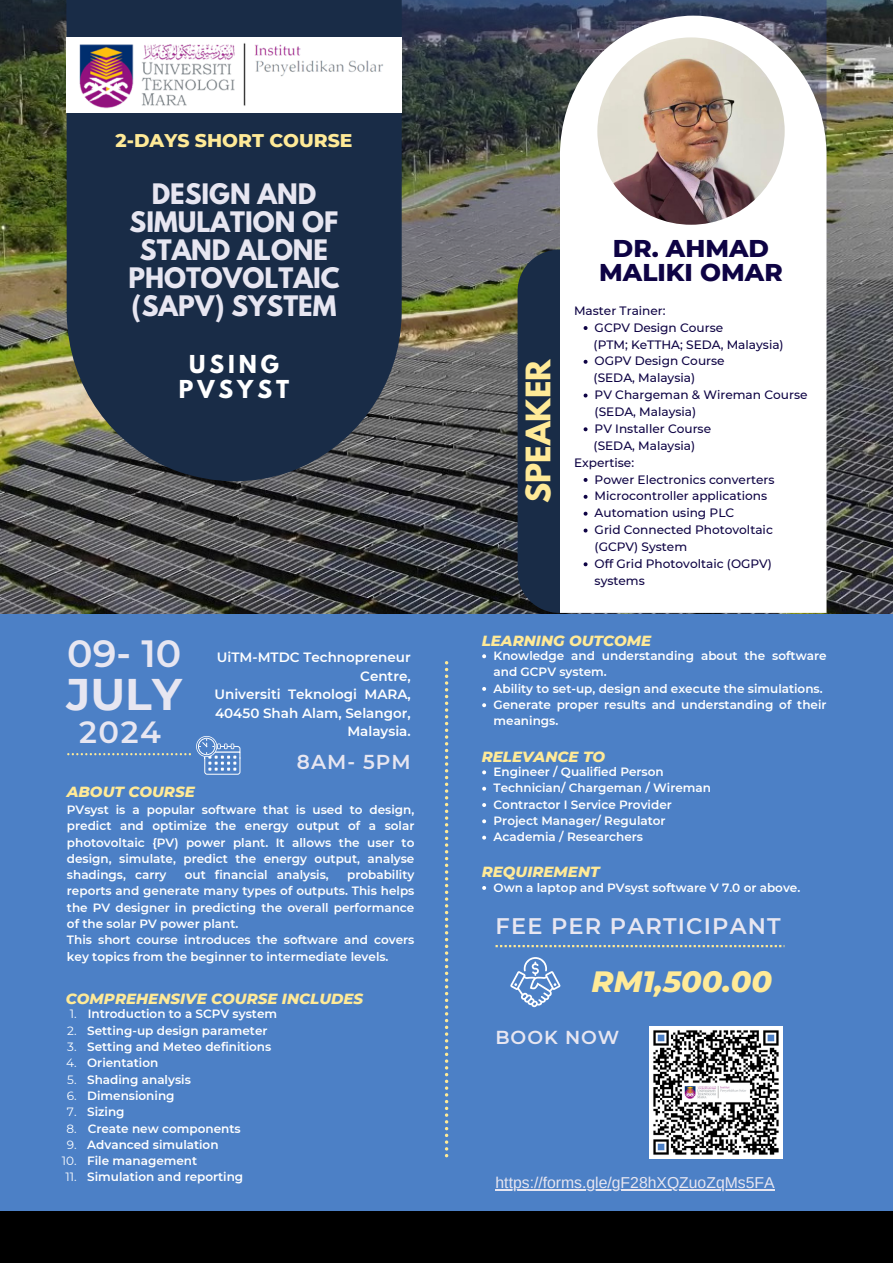
<style>
.page{position:relative;width:893px;height:1263px;background:#4c80c6}
.page>*{position:absolute;margin:0;border:0;box-sizing:border-box;transform-origin:0 0}
.t1{font:700 44.17px "Montserrat";color:#e7e6f1}
.t2{font:600 37.88px "Montserrat";color:#e7e6f1}
.t3{font:600 30.6px "Montserrat";color:#e7e6f1}
.t4{font:italic 800 30px "Montserrat";color:#ffea97}
.t5{font:700 30px "League Spartan";color:#ffea97}
.t6{font:700 25.05px/28.1px "League Spartan";color:#e7e6f1;text-align:center}
.t7{font:800 24.83px/24.6px "Montserrat";color:#0e0344;text-align:center}
.t8{font:600 22.5px "Montserrat";letter-spacing:.055em;color:#e7e6f1}
.t9{font:700 21.9px/24.9px "League Spartan";letter-spacing:.18em;color:#fff;text-align:center}
.t10{font:600 20.1px "Montserrat";letter-spacing:.055em;color:#e7e6f1}
.t11{font:800 18.75px "Montserrat";color:#ffea97}
.t12{font:600 18.75px "Montserrat";letter-spacing:.055em;color:#e7e6f1}
.t13{font:15.75px "Arimo";color:#e7e6f1}
.t14{font:italic 800 15px "Montserrat";color:#ffea97}
.t15{font:600 13.5px/18.6px "Montserrat";color:#fff;text-align:right}
.t16{font:500 12.15px/16.9px "Montserrat";color:#0e0344}
.t17{font:600 12px/16.4px "Montserrat";color:#fff}
.s1{font-weight:400}
</style>
<div class="page">
<img style="left:0;top:0;width:893px;height:613px">
<img style="left:67px;top:0;width:759px;height:614px">
<svg style="left:67px;top:0;width:335px;height:481px;background:#203149"></svg>
<svg style="left:517px;top:250px;width:43px;height:363px;background:#1c2e47"></svg>
<div style="left:0;top:1210px;width:893px;height:53px;background:#000"></div>
<svg style="left:445px;top:661px;width:3px;height:496px"></svg>
<div style="left:560px;top:16px;width:266px;height:597px;background:#fff"></div>
<svg style="left:510px;top:957px;width:50px;height:50px"></svg>
<svg style="left:495px;top:945px;width:289px;height:2px"></svg>
<img style="left:67px;top:37px;width:334px;height:78px">
<img style="left:597px;top:37px;width:187px;height:188px;border-radius:50%">
<svg style="left:583px;top:326px;width:4px;height:4px"></svg>
<svg style="left:583px;top:360px;width:4px;height:4px"></svg>
<svg style="left:583px;top:394px;width:4px;height:3px"></svg>
<svg style="left:583px;top:427px;width:4px;height:4px"></svg>
<svg style="left:583px;top:478px;width:4px;height:4px"></svg>
<svg style="left:583px;top:495px;width:4px;height:4px"></svg>
<svg style="left:583px;top:512px;width:4px;height:4px"></svg>
<svg style="left:583px;top:529px;width:4px;height:3px"></svg>
<svg style="left:583px;top:562px;width:4px;height:4px"></svg>
<svg style="left:67px;top:736px;width:173px;height:39px"></svg>
<hr style="left:495px;top:1189px;width:280px;height:2px;background:#e7e6f1">
<img style="left:650px;top:1026px;width:132px;height:132px">
<svg style="left:482px;top:654px;width:4px;height:4px"></svg>
<svg style="left:482px;top:687px;width:4px;height:4px"></svg>
<svg style="left:482px;top:703px;width:4px;height:4px"></svg>
<svg style="left:482px;top:770px;width:4px;height:4px"></svg>
<svg style="left:482px;top:787px;width:4px;height:4px"></svg>
<svg style="left:482px;top:803px;width:4px;height:4px"></svg>
<svg style="left:482px;top:819px;width:4px;height:4px"></svg>
<svg style="left:482px;top:836px;width:4px;height:4px"></svg>
<svg style="left:482px;top:886px;width:4px;height:4px"></svg>
<h6 class="t11" style="left:116px;top:129px;width:238px">2-DAYS SHORT COURSE</h6>
<p class="t6" style="left:128px;top:183px;width:213px">DESIGN AND<br>SIMULATION OF<br>STAND ALONE<br>PHOTOVOLTAIC (SAPV) SYSTEM</p>
<p class="t9" style="left:179px;top:355px;width:112px">USING<br>PVSYST</p>
<p class="t5" style="left:523px;top:503px;width:146px;rotate:-90deg">SPEAKER</p>
<h4 class="t7" style="left:599px;top:236px;width:185px">DR. AHMAD<br>MALIKI OMAR</h4>
<p class="t16" style="left:574px;top:302px;width:93px">Master Trainer:</p>
<h4 class="t16" style="left:594px;top:319px;width:130px">GCPV Design Course</h4>
<p class="t16" style="left:593px;top:336px;width:192px">(PTM; KeTTHA; SEDA, Malaysia)</p>
<p class="t16" style="left:594px;top:353px;width:131px">OGPV Design Course</p>
<p class="t16" style="left:593px;top:369px;width:103px">(SEDA, Malaysia)</p>
<p class="t16" style="left:594px;top:386px;width:214px">PV Chargeman &amp; Wireman Course (SEDA, Malaysia)</p>
<p class="t16" style="left:594px;top:420px;width:118px">PV Installer Course</p>
<p class="t16" style="left:593px;top:437px;width:103px">(SEDA, Malaysia)</p>
<p class="t16" style="left:574px;top:454px;width:62px">Expertise:</p>
<p class="t16" style="left:594px;top:471px;width:181px">Power Electronics converters</p>
<p class="t16" style="left:594px;top:488px;width:174px">Microcontroller applications</p>
<p class="t16" style="left:594px;top:504px;width:141px">Automation using PLC</p>
<p class="t16" style="left:594px;top:521px;width:180px">Grid Connected Photovoltaic (GCPV) System</p>
<p class="t16" style="left:594px;top:555px;width:179px">Off Grid Photovoltaic (OGPV) systems</p>
<p class="t2" style="left:67px;top:631px;width:116px">09- 10</p>
<p class="t1" style="left:67px;top:667px;width:117px">JULY</p>
<h3 class="t3" style="left:79px;top:713px;width:83px">2024</h3>
<h2 class="t15" style="left:217px;top:648px;width:195px">UiTM-MTDC Technopreneur<br>Centre,</h2>
<p class="t15" style="left:214px;top:685px;width:198px;text-align:left">Universiti Teknologi MARA,<br>40450 Shah Alam, Selangor,</p>
<p class="t15" style="left:347px;top:722px;width:65px">Malaysia.</p>
<p class="t10" style="left:297px;top:750px;width:115px">8AM- 5PM</p>
<p class="t14" style="left:67px;top:782px;width:130px">ABOUT COURSE</p>
<p class="t17" style="left:67px;top:801px;width:349px;text-align:justify">PVsyst is a popular software that is used to design, predict and optimize the energy output of a solar photovoltaic {PV) power plant. It allows the user to design, simulate, predict the energy output, analyse shadings, carry</p>
<p class="t17" style="left:67px;top:867px;width:349px;text-align:justify;text-indent:280px">probability reports and generate many types of outputs. This helps the PV designer in predicting the overall performance of the solar PV power plant.</p>
<p class="t17" style="left:67px;top:932px;width:349px">This short course introduces the software and covers key topics from the beginner to intermediate levels.</p>
<p class="t17" style="left:185px;top:867px;width:146px">out financial analysis,</p>
<p class="t14" style="left:66px;top:989px;width:299px">COMPREHENSIVE COURSE INCLUDES</p>
<p class="t17" style="left:70px;top:1006px;width:209px"><span class="s1">1.</span> Introduction to a SCPV system</p>
<p class="t17" style="left:67px;top:1022px;width:202px"><span class="s1">2.</span> Setting-up design parameter</p>
<h5 class="t17" style="left:67px;top:1038px;width:205px"><span class="s1">3.</span> Setting and Meteo definitions</h5>
<p class="t17" style="left:66px;top:1055px;width:94px"><span class="s1">4.</span> Orientation</p>
<h3 class="t17" style="left:67px;top:1071px;width:125px"><span class="s1">5.</span> Shading analysis</h3>
<p class="t17" style="left:67px;top:1087px;width:109px"><span class="s1">6.</span> Dimensioning</p>
<p class="t17" style="left:67px;top:1104px;width:59px"><span class="s1">7.</span> Sizing</p>
<p class="t17" style="left:66px;top:1120px;width:176px"><span class="s1">8.</span> Create new components</p>
<p class="t17" style="left:67px;top:1136px;width:153px"><span class="s1">9.</span> Advanced simulation</p>
<p class="t17" style="left:62px;top:1153px;width:137px"><span class="s1">10.</span> File management</p>
<p class="t17" style="left:65px;top:1169px;width:179px"><span class="s1">11.</span> Simulation and reporting</p>
<p class="t14" style="left:482px;top:631px;width:171px">LEARNING OUTCOME</p>
<p class="t17" style="left:493px;top:647px;width:334px">Knowledge and understanding about the software and GCPV system.</p>
<p class="t17" style="left:493px;top:680px;width:331px">Ability to set-up, design and execute the simulations.</p>
<p class="t17" style="left:493px;top:696px;width:334px">Generate proper results and understanding of their meanings.</p>
<p class="t14" style="left:482px;top:747px;width:125px">RELEVANCE TO</p>
<p class="t17" style="left:493px;top:763px;width:172px">Engineer / Qualified Person</p>
<p class="t17" style="left:493px;top:780px;width:219px">Technician/ Chargeman / Wireman</p>
<p class="t17" style="left:493px;top:796px;width:180px">Contractor I Service Provider</p>
<p class="t17" style="left:493px;top:812px;width:174px">Project Manager/ Regulator</p>
<p class="t17" style="left:493px;top:829px;width:151px">Academia / Researchers</p>
<h6 class="t14" style="left:482px;top:863px;width:119px">REQUIREMENT</h6>
<p class="t17" style="left:493px;top:879px;width:308px">Own a laptop and PVsyst software V 7.0 or above.</p>
<p class="t8" style="left:495px;top:912px;width:287px">FEE PER PARTICIPANT</p>
<p class="t4" style="left:591px;top:963px;width:182px">RM1,500.00</p>
<h1 class="t12" style="left:495px;top:1025px;width:126px">BOOK NOW</h1>
<h3 class="t13" style="left:495px;top:1174px;width:280px">https://forms.gle/gF28hXQZuoZqMs5FA</h3>
</div>
